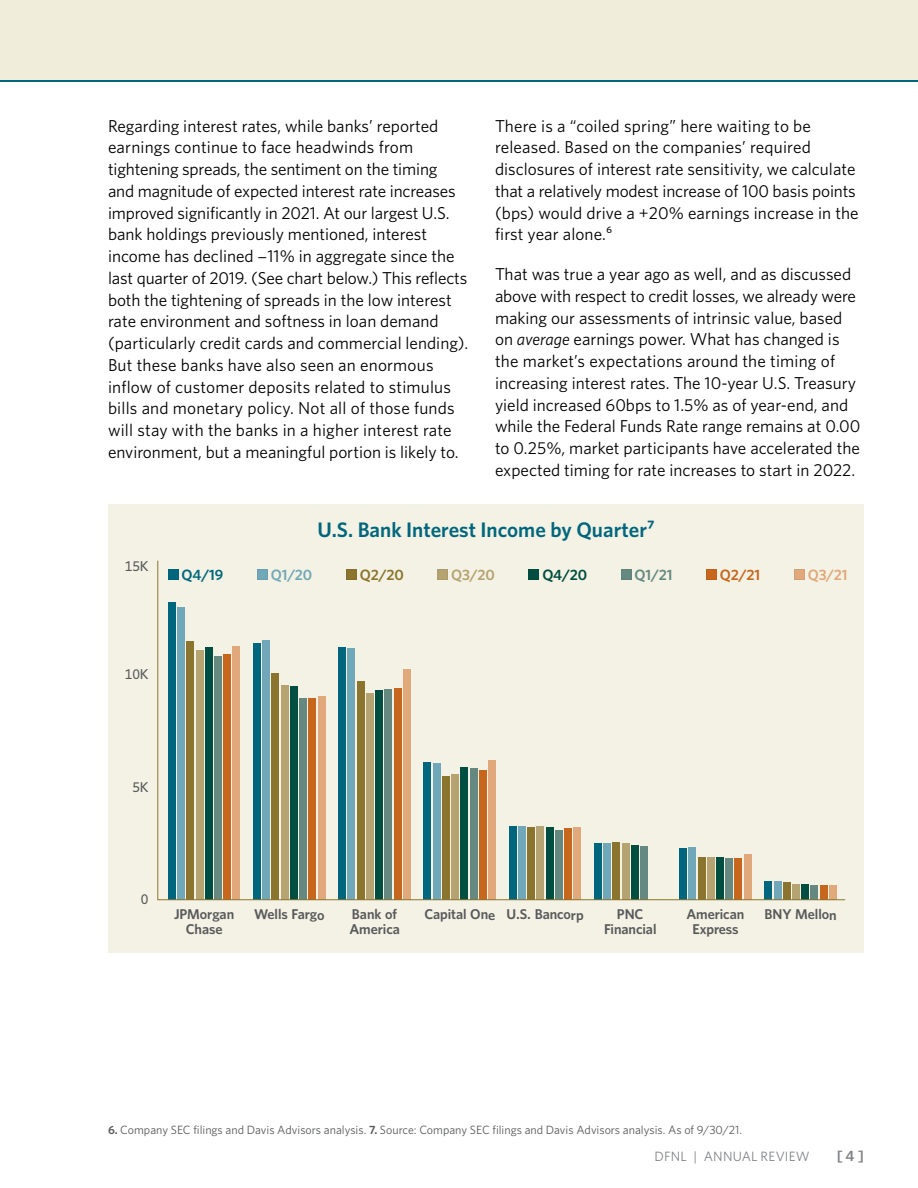
<style>
.page{position:relative;width:918px;height:1188px;background:#fff}
.page>*{position:absolute;margin:0;border:0;box-sizing:border-box;transform-origin:0 0}
.t1{font:600 21px "Whitney";color:#00667d}
.Body{font:17.25px/21.8px "Whitney";color:#000}
.t2{font:600 15px "Whitney";color:#00667d}
.t3{font:600 15px "Whitney";color:#71a8b9}
.t4{font:600 15px "Whitney";color:#8b752e}
.t5{font:600 15px "Whitney";color:#b5a372}
.t6{font:600 15px "Whitney";color:#004e41}
.t7{font:600 15px "Whitney";color:#658981}
.t8{font:600 15px "Whitney";color:#c6671d}
.t9{font:600 15px "Whitney";color:#e0a87b}
.t10{font:600 15px "Whitney";color:#808285}
.t11{font:600 14.25px/14.9px "Whitney";color:#58595b;text-align:center}
.t12{font:500 14.25px "Whitney";letter-spacing:-.01em;color:#58595b}
.t13{font:13.5px "Whitney";letter-spacing:.01em;color:#808285}
.Footnote_first{font:12px "Whitney";color:#58595b}
.s1{font-style:italic}
.s2{font-weight:600}
</style>
<div class="page">
<div style="left:0;top:0;width:918px;height:80px;background:#f0eedb"></div>
<hr style="left:0;top:80px;width:918px;height:2px;background:#00667d">
<div style="left:108px;top:504px;width:756px;height:448px;background:#f4f2e4"></div>
<svg style="left:157px;top:560px;width:689px;height:340px"></svg>
<svg style="left:168px;top:570px;width:10px;height:10px"></svg>
<svg style="left:257px;top:570px;width:10px;height:10px"></svg>
<svg style="left:346px;top:570px;width:10px;height:10px"></svg>
<svg style="left:529px;top:570px;width:10px;height:10px"></svg>
<svg style="left:621px;top:570px;width:10px;height:10px"></svg>
<svg style="left:707px;top:570px;width:10px;height:10px"></svg>
<svg style="left:794px;top:570px;width:10px;height:10px"></svg>
<svg style="left:438px;top:570px;width:10px;height:10px"></svg>
<p class="Body" style="left:108px;top:114px;width:362px">Regarding interest rates, while banks’ reported earnings continue to face headwinds from tightening spreads, the sentiment on the timing<br>and magnitude of expected interest rate increases improved significantly in 2021. At our largest U.S. bank holdings previously mentioned, interest income has declined −11% in aggregate since the last quarter of 2019. (See chart below.) This reflects both the tightening of spreads in the low interest rate environment and softness in loan demand (particularly credit cards and commercial lending).<br>But these banks have also seen an enormous inflow of customer deposits related to stimulus bills and monetary policy. Not all of those funds will stay with the banks in a higher interest rate environment, but a meaningful portion is likely to.</p>
<p class="Body" style="left:495px;top:114px;width:365px">There is a “coiled spring” here waiting to be released. Based on the companies’ required disclosures of interest rate sensitivity, we calculate that a relatively modest increase of 100 basis points (bps) would drive a +20% earnings increase in the first year alone.6</p>
<p class="Body" style="left:495px;top:263px;width:367px">That was true a year ago as well, and as discussed above with respect to credit losses, we already were making our assessments of intrinsic value, based on <span class="s1">average</span> earnings power. What has changed is the market’s expectations around the timing of increasing interest rates. The 10-year U.S. Treasury yield increased 60bps to 1.5% as of year-end, and while the Federal Funds Rate range remains at 0.00 to 0.25%, market participants have accelerated the expected timing for rate increases to start in 2022.</p>
<p class="t12" style="left:125px;top:556px;width:25px">15K</p>
<p class="t1" style="left:317px;top:516px;width:339px">U.S. Bank Interest Income by Quarter7</p>
<p class="t2" style="left:182px;top:565px;width:43px">Q4/19</p>
<p class="t3" style="left:271px;top:565px;width:43px">Q1/20</p>
<p class="t4" style="left:360px;top:565px;width:45px">Q2/20</p>
<p class="t5" style="left:451px;top:565px;width:45px">Q3/20</p>
<p class="t6" style="left:542px;top:565px;width:46px">Q4/20</p>
<p class="t7" style="left:635px;top:565px;width:39px">Q1/21</p>
<p class="t8" style="left:720px;top:565px;width:42px">Q2/21</p>
<p class="t9" style="left:808px;top:565px;width:41px">Q3/21</p>
<p class="t12" style="left:125px;top:664px;width:25px">10K</p>
<p class="t12" style="left:132px;top:777px;width:18px">5K</p>
<p class="t12" style="left:141px;top:890px;width:9px">0</p>
<p class="t11" style="left:174px;top:906px;width:62px;rotate:1deg">JPMorgan<br>Chase</p>
<p class="t11" style="left:254px;top:906px;width:72px;rotate:1deg">W ells Fargo</p>
<p class="t11" style="left:350px;top:906px;width:52px;text-align:left;rotate:1deg">Bank of<br>A merica</p>
<p class="t11" style="left:425px;top:905px;width:160px;rotate:1deg">CapitalO ne U.S. Bancorp</p>
<p class="t11" style="left:605px;top:906px;width:58px;rotate:1deg">PNC<br>Financial</p>
<p class="t11" style="left:687px;top:906px;width:59px;rotate:1deg">A merican<br>Express</p>
<p class="t11" style="left:765px;top:906px;width:74px;rotate:1deg">BN Y Mellon</p>
<p class="Footnote_first" style="left:108px;top:1122px;width:635px"><span class="s2">6.</span> Company SEC filings and Davis Advisors analysis. <span class="s2">7.</span> Source: Company SEC filings and Davis Advisors analysis. As of 9/30/21.</p>
<p class="t13" style="left:654px;top:1147px;width:157px">DFNL | ANNUAL REVIEW</p>
<p class="t10" style="left:837px;top:1146px;width:29px">[ 4 ]</p>
</div>
